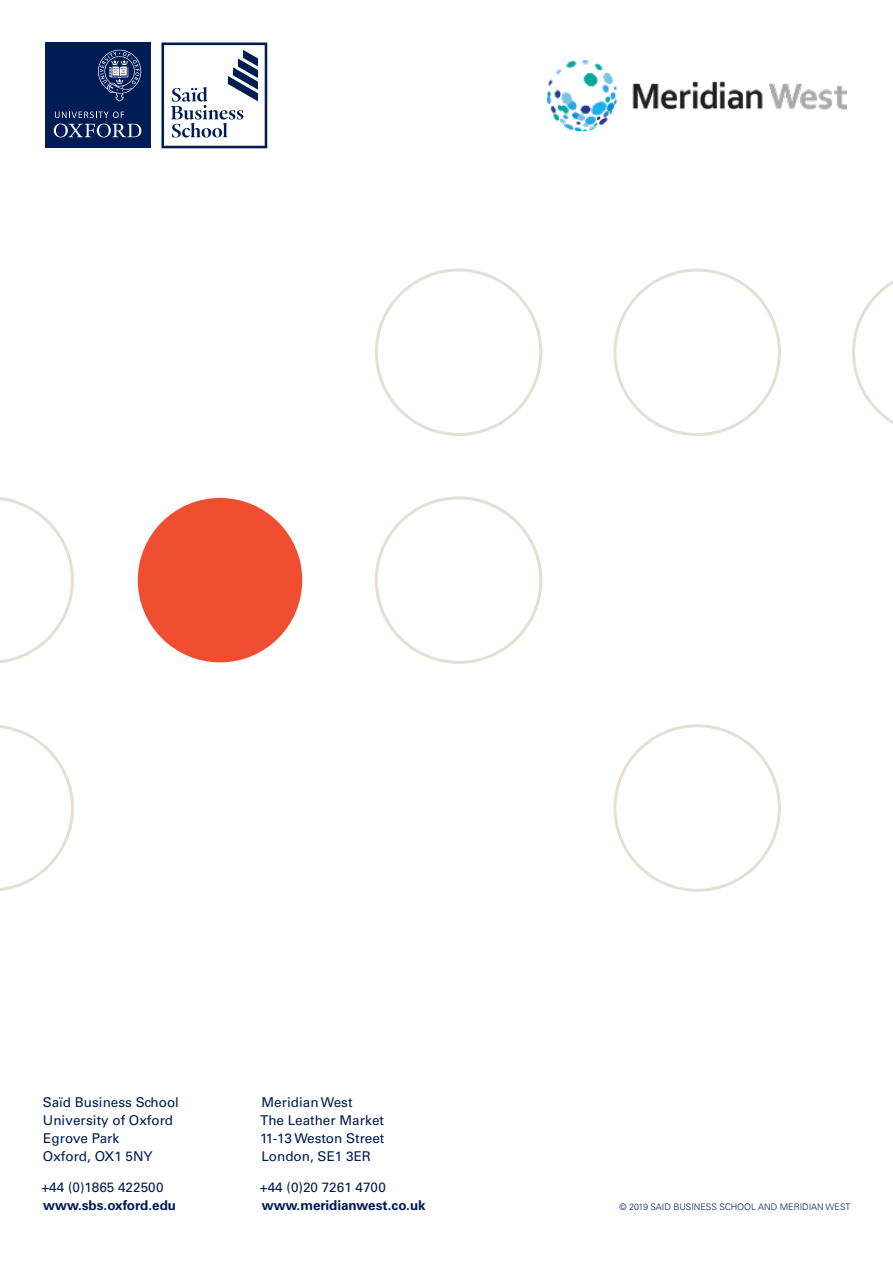
<style>
.page{position:relative;width:893px;height:1263px;background:#fff}
.page>*{position:absolute;margin:0;border:0;box-sizing:border-box;transform-origin:0 0}
.t1{font:13.5px/18px "Univers LT Std";color:#001c54}
.t2{font:700 13.5px "Univers LT Std";color:#001c54}
.t3{font:300 9px "Univers LT Std";color:#001c54}
</style>
<div class="page">
<img style="left:548px;top:61px;width:298px;height:70px">
<div style="left:45px;top:43px;width:105px;height:105px;background:#001c54"></div>
<svg style="left:54px;top:124px;width:87px;height:13px"></svg>
<svg style="left:55px;top:111px;width:69px;height:7px"></svg>
<svg style="left:98px;top:50px;width:43px;height:51px"></svg>
<svg style="left:161px;top:43px;width:106px;height:105px"></svg>
<div style="left:138px;top:498px;width:164px;height:164px;background:#f04e30;border-radius:50%"></div>
<svg style="left:0;top:725px;width:74px;height:166px"></svg>
<svg style="left:0;top:497px;width:74px;height:166px"></svg>
<svg style="left:852px;top:280px;width:41px;height:144px"></svg>
<p class="t1" style="left:43px;top:1093px;width:138px">Saïd Business School<br>University of Oxford<br>Egrove Park<br>Oxford, OX1 5NY</p>
<p class="t1" style="left:41px;top:1178px;width:124px">+44 (0)1865 422500</p>
<p class="t2" style="left:43px;top:1197px;width:134px">www.sbs.oxford.edu</p>
<p class="t1" style="left:260px;top:1093px;width:126px">Meridian West<br>The Leather Market<br>11-13 Weston Street<br>London, SE1 3ER</p>
<p class="t1" style="left:260px;top:1178px;width:128px">+44 (0)20 7261 4700</p>
<p class="t2" style="left:262px;top:1197px;width:166px">www.meridianwest.co.uk</p>
<p class="t3" style="left:619px;top:1201px;width:232px">© 2019 SAID BUSINESS SCHOOL AND MERIDIAN WEST</p>
</div>
